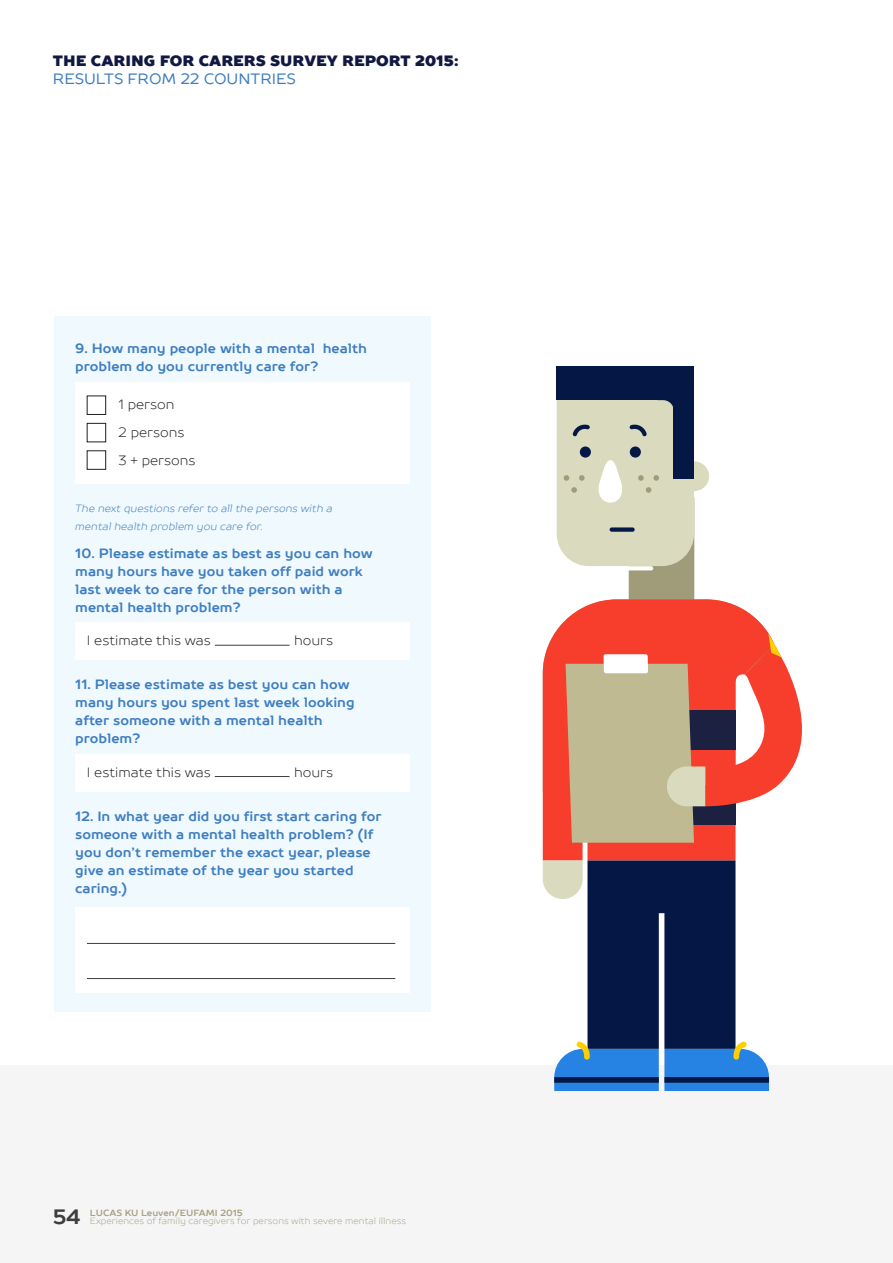
<style>
.page{position:relative;width:893px;height:1263px;background:#fff}
.page>*{position:absolute;margin:0;border:0;box-sizing:border-box;transform-origin:0 0}
.t1{font:700 20.85px "TT Prosto Sans";color:#3e3e3f}
.t2{font:900 15px "TT Prosto Sans";color:#111842}
.t3{font:15px "TT Prosto Sans";color:#3e7ec1}
.t4{font:700 13.5px/18px "TT Prosto Sans";color:#3e7ec1}
.t5{font:300 13.5px "TT Prosto Sans";color:#231f20}
.t6{font:italic 300 10.5px/18.8px "TT Prosto Sans";color:#3e7ec1}
.t7{font:300 9px "TT Prosto Sans";color:#a8a384}
.t8{font:700 9px "TT Prosto Sans";color:#a8a384}
</style>
<div class="page">
<div style="left:0;top:1065px;width:893px;height:198px;background:#f5f5f6"></div>
<div style="left:54px;top:316px;width:377px;height:696px;background:#f0f9fd"></div>
<div style="left:75px;top:382px;width:335px;height:102px;background:#fff"></div>
<div style="left:75px;top:623px;width:335px;height:37px;background:#fff"></div>
<div style="left:75px;top:754px;width:335px;height:37px;background:#fff"></div>
<div style="left:75px;top:907px;width:335px;height:85px;background:#fff"></div>
<hr style="left:215px;top:645px;width:75px;height:1px;background:#3e3e3f">
<hr style="left:215px;top:776px;width:75px;height:1px;background:#3e3e3f">
<hr style="left:87px;top:943px;width:308px;height:1px;background:#3e3e3f">
<hr style="left:87px;top:978px;width:308px;height:1px;background:#3e3e3f">
<div style="left:87px;top:396px;width:19px;height:19px;border:1px solid #231f20"></div>
<div style="left:87px;top:451px;width:19px;height:18px;border:1px solid #231f20"></div>
<div style="left:87px;top:423px;width:19px;height:19px;border:1px solid #231f20"></div>
<svg style="left:556px;top:498px;width:139px;height:101px"></svg>
<svg style="left:543px;top:599px;width:225px;height:261px;background:#f75a4b"></svg>
<svg style="left:543px;top:860px;width:226px;height:231px"></svg>
<div style="left:679px;top:461px;width:30px;height:30px;background:#dadabe;border-radius:50%"></div>
<div style="left:557px;top:366px;width:137px;height:34px;background:#051745"></div>
<svg style="left:557px;top:400px;width:137px;height:166px;background:#c6c8b4"></svg>
<hr style="left:603px;top:566px;width:50px;height:4px;background:#fff;border-radius:2px">
<svg style="left:566px;top:633px;width:236px;height:210px;background:#d49079"></svg>
<p class="t2" style="left:53px;top:50px;width:407px">THE CARING FOR CARERS SURVEY REPORT 2015:</p>
<p class="t3" style="left:53px;top:68px;width:244px">RESULTS FROM 22 COUNTRIES</p>
<p class="t4" style="left:75px;top:339px;width:293px">9. How many people with a mental health problem do you currently care for?</p>
<p class="t5" style="left:118px;top:396px;width:57px">1 person</p>
<p class="t5" style="left:118px;top:423px;width:67px">2 persons</p>
<p class="t5" style="left:118px;top:451px;width:78px">3 + persons</p>
<p class="t6" style="left:75px;top:498px;width:259px">The next questions refer to all the persons with a mental health problem you care for.</p>
<p class="t4" style="left:75px;top:545px;width:299px">10. Please estimate as best as you can how many hours have you taken off paid work last week to care for the person with a mental health problem?</p>
<p class="t5" style="left:87px;top:632px;width:125px">I estimate this was</p>
<p class="t5" style="left:294px;top:632px;width:41px">hours</p>
<p class="t4" style="left:75px;top:676px;width:281px">11. Please estimate as best you can how many hours you spent last week looking after someone with a mental health problem?</p>
<p class="t5" style="left:87px;top:763px;width:125px">I estimate this was</p>
<p class="t5" style="left:294px;top:763px;width:41px">hours</p>
<p class="t4" style="left:75px;top:807px;width:308px">12. In what year did you first start caring for someone with a mental health problem? (If you don’t remember the exact year, please give an estimate of the year you started caring.)</p>
<p class="t1" style="left:53px;top:1203px;width:29px">54</p>
<p class="t8" style="left:90px;top:1207px;width:155px">LUCAS KU Leuven/EUFAMI 2015</p>
<p class="t7" style="left:90px;top:1215px;width:318px">Experiences of family caregivers for persons with severe mental illness</p>
</div>
